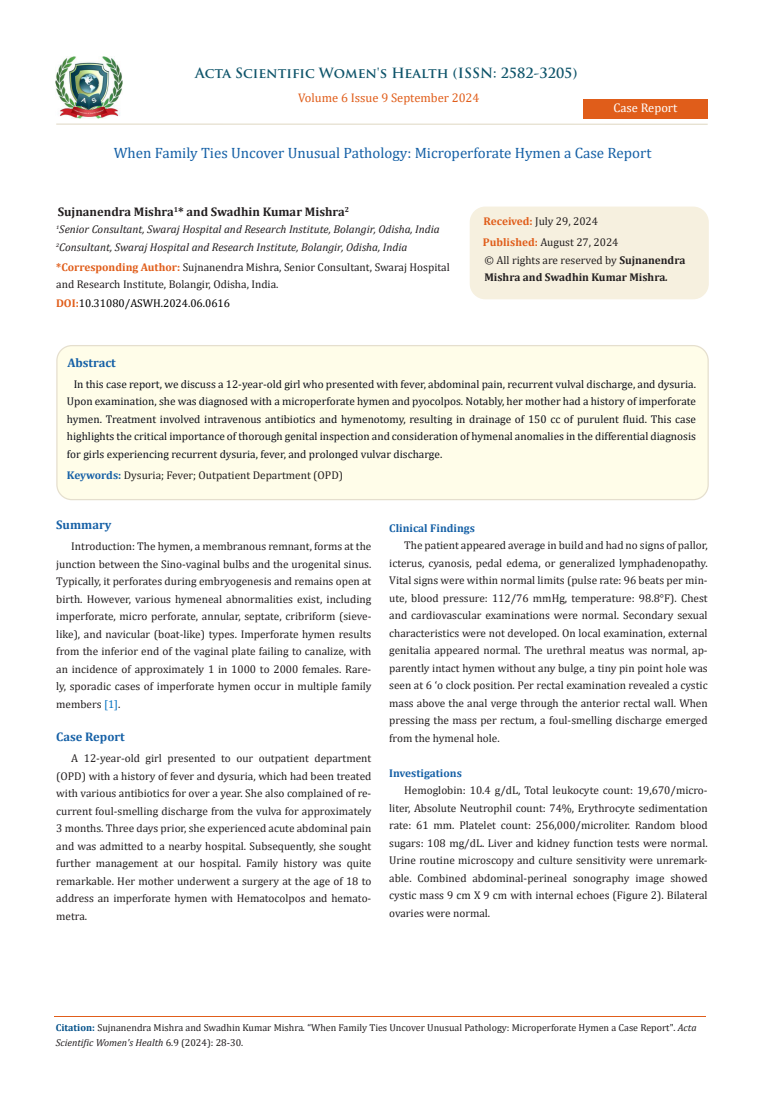
<style>
.page{position:relative;width:764px;height:1110px;background:#fff}
.page>*{position:absolute;margin:0;border:0;box-sizing:border-box;transform-origin:0 0}
.t1{font:15px "Cambria";color:#1560a6}
.t2{font:700 13.75px "Trajan Pro";color:#0e546a}
.t3{font:700 12.5px "Cambria";color:#231f20}
.t4{font:12.5px "Cambria";color:#e05d1a}
.No_Spacing{font:700 12.5px "Cambria";color:#1560a6}
.t5{font:12.5px "Cambria";color:#fff}
.No_Spacing-2{font:11.25px/17.5px "Cambria";color:#231f20;text-align:justify}
.No_Spacing-3{font:11.25px/17.5px "Cambria";color:#0e101a;text-align:justify}
.t6{font:italic 11.25px "Cambria";color:#231f20}
.t7{font:700 11.25px/17.5px "Cambria";color:#231f20}
.t8{font:700 11.25px "Cambria";color:#1560a6}
.t9{font:11.25px "Cambria";color:#000}
.t10{font:10px/15px "Cambria";color:#231f20}
.s1{font-weight:700;color:#e05d1a}
.s2{font-weight:400}
.s3{font-style:italic}
.s4{font-weight:700;color:#1560a6}
.s5{color:#0070c0}
.s6{font-weight:700;color:#035089}
</style>
<div class="page">
<img style="left:56px;top:57px;width:66px;height:61px">
<div style="left:583px;top:99px;width:124px;height:20px;background:#e05d1a"></div>
<div style="left:470px;top:207px;width:238px;height:92px;background:#f6f0df;border-radius:15px"></div>
<div style="left:470px;top:207px;width:239px;height:92px;border:1px solid #f6f0df;border-radius:15px"></div>
<div style="left:57px;top:346px;width:651px;height:154px;background:#fffde9;border-radius:15px"></div>
<div style="left:56px;top:345px;width:653px;height:155px;border:1px solid #e5dfce;border-radius:15px"></div>
<hr style="left:56px;top:123px;width:651px;height:2px;background:#e5dfce">
<hr style="left:54px;top:1017px;width:652px;height:1px;background:#e05d1a">
<p class="t2" style="left:195px;top:64px;width:384px">Acta Scientific Women's Health (ISSN: 2582-3205)</p>
<p class="t4" style="left:298px;top:91px;width:183px">Volume 6 Issue 9 September 2024</p>
<p class="t5" style="left:613px;top:100px;width:65px">Case Report</p>
<p class="t1" style="left:114px;top:144px;width:539px">When Family Ties Uncover Unusual Pathology: Microperforate Hymen a Case Report</p>
<p class="t3" style="left:58px;top:203px;width:293px">Sujnanendra Mishra<sup>1</sup>* and Swadhin Kumar Mishra<sup>2</sup></p>
<p class="t6" style="left:56px;top:221px;width:385px"><sup>1</sup>Senior Consultant, Swaraj Hospital and Research Institute, Bolangir, Odisha, India</p>
<p class="t6" style="left:56px;top:239px;width:353px"><sup>2</sup>Consultant, Swaraj Hospital and Research Institute, Bolangir, Odisha, India</p>
<p class="No_Spacing-2" style="left:56px;top:258px;width:395px"><span class="s1">*Corresponding Author:</span> Sujnanendra Mishra, Senior Consultant, Swaraj Hospital and Research Institute, Bolangir, Odisha, India.</p>
<p class="t9" style="left:56px;top:296px;width:176px"><span class="s1">DOI:</span>10.31080/ASWH.2024.06.0616</p>
<p class="No_Spacing-2" style="left:483px;top:213px;width:116px"><span class="s1">Received:</span> July 29, 2024</p>
<p class="No_Spacing-2" style="left:483px;top:233px;width:137px"><span class="s1">Published:</span> August 27, 2024</p>
<p class="t7" style="left:484px;top:251px;width:202px"><span class="s2">© All rights are reserved by</span> Sujnanendra<br>Mishra and Swadhin Kumar Mishra<span class="s3">.</span></p>
<p class="No_Spacing" style="left:67px;top:354px;width:50px">Abstract</p>
<p class="No_Spacing-3" style="left:67px;top:375px;width:630px;text-indent:7px">In this case report, we discuss a 12-year-old girl who presented with fever, abdominal pain, recurrent vulval discharge, and dysuria.<br>Upon examination, she was diagnosed with a microperforate hymen and pyocolpos. Notably, her mother had a history of imperforate hymen. Treatment involved intravenous antibiotics and hymenotomy, resulting in drainage of 150 cc of purulent fluid. This case highlights the critical importance of thorough genital inspection and consideration of hymenal anomalies in the differential diagnosis for girls experiencing recurrent dysuria, fever, and prolonged vulvar discharge.</p>
<p class="No_Spacing-2" style="left:67px;top:467px;width:278px"><span class="s4">Keywords:</span> Dysuria; Fever; Outpatient Department (OPD)</p>
<p class="No_Spacing" style="left:56px;top:516px;width:57px">Summary</p>
<p class="No_Spacing-2" style="left:56px;top:538px;width:317px;text-indent:15px">Introduction: The hymen, a membranous remnant, forms at the junction between the Sino-vaginal bulbs and the urogenital sinus.<br>Typically, it perforates during embryogenesis and remains open at birth. However, various hymeneal abnormalities exist, including imperforate, micro perforate, annular, septate, cribriform (sieve&shy;like), and navicular (boat-like) types. Imperforate hymen results from the inferior end of the vaginal plate failing to canalize, with an incidence of approximately 1 in 1000 to 2000 females. Rare&shy;ly, sporadic cases of imperforate hymen occur in multiple family members <span class="s5">[1]</span>.</p>
<p class="No_Spacing" style="left:56px;top:728px;width:70px">Case Report</p>
<p class="No_Spacing-2" style="left:56px;top:749px;width:317px;text-indent:15px">A 12-year-old girl presented to our outpatient department (OPD) with a history of fever and dysuria, which had been treated with various antibiotics for over a year. She also complained of re&shy;current foul-smelling discharge from the vulva for approximately 3 months. Three days prior, she experienced acute abdominal pain and was admitted to a nearby hospital. Subsequently, she sought further management at our hospital. Family history was quite remarkable. Her mother underwent a surgery at the age of 18 to address an imperforate hymen with Hematocolpos and hemato&shy;metra.</p>
<p class="t8" style="left:389px;top:520px;width:87px">Clinical Findings</p>
<p class="No_Spacing-2" style="left:389px;top:536px;width:320px;text-indent:15px">The patient appeared average in build and had no signs of pallor, icterus, cyanosis, pedal edema, or generalized lymphadenopathy.<br>Vital signs were within normal limits (pulse rate: 96 beats per min&shy;ute, blood pressure: 112/76 mmHg, temperature: 98.8°F). Chest and cardiovascular examinations were normal. Secondary sexual characteristics were not developed. On local examination, external genitalia appeared normal. The urethral meatus was normal, ap&shy;parently intact hymen without any bulge, a tiny pin point hole was seen at 6 ‘o clock position. Per rectal examination revealed a cystic mass above the anal verge through the anterior rectal wall. When pressing the mass per rectum, a foul-smelling discharge emerged from the hymenal hole.</p>
<p class="t8" style="left:389px;top:765px;width:74px">Investigations</p>
<p class="No_Spacing-2" style="left:389px;top:781px;width:320px;text-indent:15px">Hemoglobin: 10.4 g/dL, Total leukocyte count: 19,670/micro&shy;liter, Absolute Neutrophil count: 74%, Erythrocyte sedimentation rate: 61 mm. Platelet count: 256,000/microliter. Random blood sugars: 108 mg/dL. Liver and kidney function tests were normal.<br>Urine routine microscopy and culture sensitivity were unremark&shy;able. Combined abdominal-perineal sonography image showed cystic mass 9 cm X 9 cm with internal echoes (Figure 2). Bilateral ovaries were normal.</p>
<p class="t10" style="left:56px;top:1020px;width:642px"><span class="s6">Citation:</span> Sujnanendra Mishra and Swadhin Kumar Mishra<span class="s3">.</span> “When Family Ties Uncover Unusual Pathology: Microperforate Hymen a Case Report". <span class="s3">Acta<br>Scientific Women's Health</span> 6.9 (2024): 28-30.</p>
</div>
